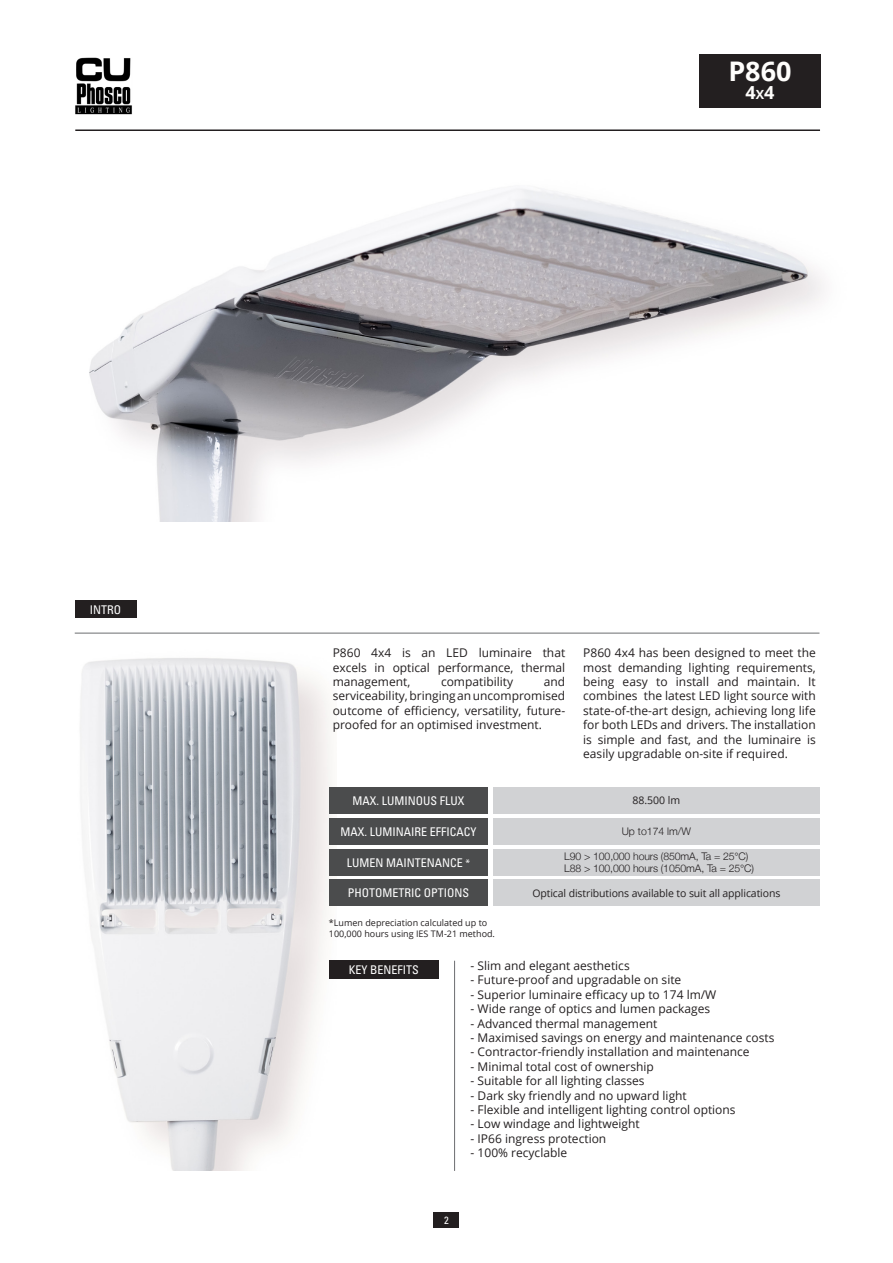
<style>
.page{position:relative;width:893px;height:1263px;background:#fff}
.page>*{position:absolute;margin:0;border:0;box-sizing:border-box;transform-origin:0 0}
.t1{font:700 27px "Open Sans";color:#fffefc}
.t2{font:700 18px "Open Sans";color:#fffefc}
.t3{font:12px/14.4px "Open Sans";color:#231f20;text-align:justify}
.t4{font:condensed 12px "Univers LT Std";color:#fff}
.t5{font:300 10.5px "Helvetica Neue LT";letter-spacing:-.01em;color:#231f20}
.t6{font:10.5px "Open Sans";letter-spacing:-.01em;color:#231f20}
.t7{font:condensed 10.5px "Univers LT Std";color:#fff}
.t8{font:9px/10.8px "Open Sans";color:#231f20}
.s1{font-size:12.6px}
.s2{font-size:10.5px}
</style>
<div class="page">
<img style="left:89px;top:189px;width:735px;height:333px">
<div style="left:75px;top:600px;width:61px;height:18px;background:#231f20"></div>
<hr style="left:75px;top:633px;width:744px;height:1px;background:#6c6d70">
<hr style="left:454px;top:961px;width:1px;height:210px;background:#6c6d70">
<hr style="left:75px;top:129px;width:745px;height:2px;background:#231f20">
<img style="left:80px;top:658px;width:256px;height:513px">
<div style="left:434px;top:1212px;width:25px;height:16px;background:#231f20"></div>
<div style="left:493px;top:787px;width:326px;height:26px;background:#d1d2d4"></div>
<div style="left:493px;top:818px;width:326px;height:26px;background:#d1d2d4"></div>
<div style="left:493px;top:849px;width:326px;height:26px;background:#d1d2d4"></div>
<div style="left:493px;top:879px;width:326px;height:27px;background:#d1d2d4"></div>
<div style="left:329px;top:787px;width:159px;height:26px;background:#4b4c4d"></div>
<div style="left:329px;top:818px;width:159px;height:26px;background:#4b4c4d"></div>
<div style="left:329px;top:849px;width:159px;height:26px;background:#4b4c4d"></div>
<div style="left:329px;top:879px;width:159px;height:27px;background:#4b4c4d"></div>
<div style="left:329px;top:961px;width:109px;height:18px;background:#231f20"></div>
<img style="left:75px;top:57px;width:57px;height:58px">
<div style="left:699px;top:54px;width:121px;height:54px;background:#231f20"></div>
<p class="t4" style="left:90px;top:602px;width:33px">INTRO</p>
<p class="t1" style="left:728px;top:52px;width:65px">P860</p>
<p class="t2" style="left:745px;top:80px;width:30px">4<span class="s1">x</span>4</p>
<p class="t3" style="left:333px;top:645px;width:234px">P860 4x4 is an LED luminaire that excels in optical performance, thermal management,</p>
<p class="t3" style="left:583px;top:645px;width:234px">P860 4x4 has been designed to meet the most demanding lighting requirements, being easy to install and maintain. It combines the latest LED light source with state-of-the-art design, achieving long life for both LEDs and drivers. The installation is simple and fast, and the luminaire is easily upgradable on-site if required.</p>
<p class="t6" style="left:632px;top:793px;width:49px">88.500 lm</p>
<p class="t5" style="left:622px;top:825px;width:71px">Up to174 lm/W</p>
<p class="t5" style="left:564px;top:849px;width:186px">L90 &gt; 100,000 hours (850mA, Ta = 25°C)</p>
<p class="t5" style="left:564px;top:862px;width:191px">L88 &gt; 100,000 hours (1050mA, Ta = 25°C)</p>
<p class="t6" style="left:532px;top:886px;width:249px">Optical distributions available to suit all applications</p>
<p class="t3" style="left:333px;top:674px;width:234px;text-indent:211px">and serviceability, bringing an uncompromised outcome of efficiency, versatility, future&shy;proofed for an optimised investment.</p>
<p class="t3" style="left:441px;top:674px;width:74px">compatibility</p>
<p class="t4" style="left:353px;top:793px;width:113px">MAX. LUMINOUS FLUX</p>
<p class="t4" style="left:341px;top:824px;width:137px">MAX. LUMINAIRE EFFICACY</p>
<p class="t4" style="left:347px;top:855px;width:125px">LUMEN MAINTENANCE <span class="s2">*</span></p>
<p class="t4" style="left:348px;top:885px;width:123px">PHOTOMETRIC OPTIONS</p>
<p class="t8" style="left:329px;top:917px;width:168px">*Lumen depreciation calculated up to<br>100,000 hours using IES TM-21 method.</p>
<p class="t4" style="left:349px;top:962px;width:71px">KEY BENEFITS</p>
<p class="t3" style="left:471px;top:958px;width:161px">- Slim and elegant aesthetics</p>
<p class="t3" style="left:471px;top:972px;width:212px">- Future-proof and upgradable on site</p>
<p class="t3" style="left:471px;top:987px;width:247px">- Superior luminaire efficacy up to 174 lm/W</p>
<p class="t3" style="left:471px;top:1001px;width:241px">- Wide range of optics and lumen packages</p>
<p class="t3" style="left:471px;top:1016px;width:188px">- Advanced thermal management</p>
<p class="t3" style="left:471px;top:1030px;width:305px">- Maximised savings on energy and maintenance costs</p>
<p class="t3" style="left:471px;top:1044px;width:280px">- Contractor-friendly installation and maintenance</p>
<p class="t3" style="left:471px;top:1059px;width:185px">- Minimal total cost of ownership</p>
<p class="t3" style="left:471px;top:1073px;width:176px">- Suitable for all lighting classes</p>
<p class="t3" style="left:471px;top:1088px;width:218px">- Dark sky friendly and no upward light</p>
<p class="t3" style="left:471px;top:1102px;width:266px">- Flexible and intelligent lighting control options</p>
<p class="t3" style="left:471px;top:1116px;width:171px">- Low windage and lightweight</p>
<p class="t3" style="left:471px;top:1131px;width:137px">- IP66 ingress protection</p>
<p class="t3" style="left:471px;top:1145px;width:98px">- 100% recyclable</p>
<p class="t7" style="left:444px;top:1213px;width:6px">2</p>
</div>
